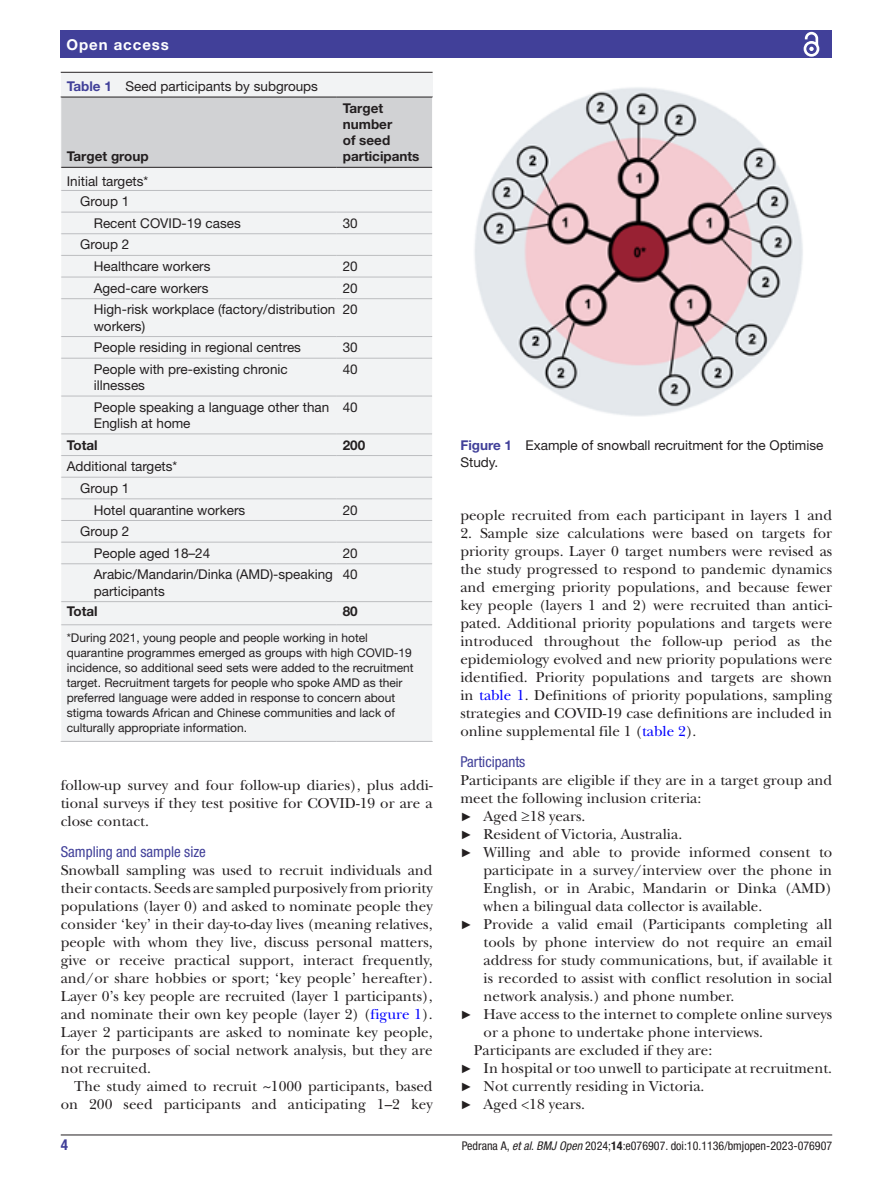
<style>
.page{position:relative;width:893px;height:1191px;background:#fff}
.page>*{position:absolute;margin:0;border:0;box-sizing:border-box;transform-origin:0 0}
.t1{font:15px/18px "New Baskerville";color:#231f20;text-align:justify}
.t2{font:condensed 15px "Helvetica Neue LT Std";color:#414099}
.t3{font:700 15px "Helvetica Neue LT Std";letter-spacing:.065em;color:#fff}
.t4{font:700 condensed 15px "Helvetica Neue LT Std";color:#414099}
.t5{font:13.5px/16.2px "Helvetica Neue LT Std";color:#231f20}
.t6{font:700 13.5px/16.2px "Helvetica Neue LT Std";color:#231f20}
.t7{font:12px/15px "Helvetica Neue LT Std";color:#231f20}
.t8{font:condensed 12px "Helvetica Neue LT Std";color:#231f20}
.s1{font-weight:700;color:#414099}
.s2{color:#00f}
.s3{font-family:"Arial";font-size:12px}
.s4{font-style:italic}
.s5{font-weight:700}
</style>
<div class="page">
<hr style="left:61px;top:1134px;width:771px;height:1px;background:#231f20">
<div style="left:61px;top:31px;width:771px;height:27px;background:#414099"></div>
<svg style="left:803px;top:31px;width:17px;height:26px"></svg>
<img style="left:474px;top:87px;width:329px;height:329px">
<div style="left:61px;top:73px;width:372px;height:668px;background:#f2f3f4"></div>
<hr style="left:61px;top:72px;width:372px;height:1px;background:#231f20">
<hr style="left:61px;top:336px;width:276px;height:1px;background:#bcbdc0">
<hr style="left:337px;top:336px;width:95px;height:1px;background:#bcbdc0">
<hr style="left:61px;top:358px;width:276px;height:1px;background:#bcbdc0">
<hr style="left:337px;top:358px;width:95px;height:1px;background:#bcbdc0">
<hr style="left:61px;top:396px;width:276px;height:1px;background:#bcbdc0">
<hr style="left:337px;top:396px;width:95px;height:1px;background:#bcbdc0">
<hr style="left:61px;top:433px;width:276px;height:1px;background:#bcbdc0">
<hr style="left:337px;top:433px;width:95px;height:1px;background:#bcbdc0">
<hr style="left:337px;top:455px;width:95px;height:1px;background:#bcbdc0">
<hr style="left:61px;top:455px;width:276px;height:1px;background:#bcbdc0">
<hr style="left:61px;top:477px;width:276px;height:1px;background:#bcbdc0">
<hr style="left:337px;top:477px;width:95px;height:1px;background:#bcbdc0">
<hr style="left:61px;top:498px;width:276px;height:1px;background:#bcbdc0">
<hr style="left:337px;top:498px;width:95px;height:1px;background:#bcbdc0">
<hr style="left:61px;top:520px;width:276px;height:1px;background:#bcbdc0">
<hr style="left:337px;top:520px;width:95px;height:1px;background:#bcbdc0">
<hr style="left:61px;top:542px;width:276px;height:1px;background:#bcbdc0">
<hr style="left:337px;top:542px;width:95px;height:1px;background:#bcbdc0">
<hr style="left:61px;top:563px;width:276px;height:1px;background:#bcbdc0">
<hr style="left:337px;top:563px;width:95px;height:1px;background:#bcbdc0">
<hr style="left:61px;top:601px;width:276px;height:1px;background:#bcbdc0">
<hr style="left:337px;top:601px;width:95px;height:1px;background:#bcbdc0">
<hr style="left:337px;top:624px;width:95px;height:1px;background:#bcbdc0">
<hr style="left:61px;top:624px;width:276px;height:1px;background:#bcbdc0">
<hr style="left:61px;top:741px;width:276px;height:1px;background:#bcbdc0">
<hr style="left:337px;top:741px;width:96px;height:1px;background:#bcbdc0">
<svg style="left:60px;top:97px;width:373px;height:202px"></svg>
<hr style="left:432px;top:299px;width:1px;height:37px;background:#fff">
<svg style="left:432px;top:337px;width:1px;height:20px"></svg>
<hr style="left:432px;top:358px;width:1px;height:38px;background:#fff">
<hr style="left:432px;top:396px;width:1px;height:38px;background:#fff">
<svg style="left:432px;top:435px;width:1px;height:128px"></svg>
<hr style="left:432px;top:564px;width:1px;height:37px;background:#fff">
<svg style="left:432px;top:602px;width:1px;height:22px"></svg>
<hr style="left:432px;top:625px;width:1px;height:116px;background:#fff">
<p class="t3" style="left:66px;top:35px;width:104px">Open access</p>
<p class="t5" style="left:67px;top:78px;width:253px"><span class="s1">Table 1</span> Seed participants by subgroups</p>
<p class="t6" style="left:67px;top:148px;width:84px">Target group</p>
<p class="t6" style="left:343px;top:99px;width:78px">Target number<br>of seed participants</p>
<p class="t5" style="left:67px;top:171px;width:83px;line-height:20.1px;text-align:center">Initial targets*<br>Group 1</p>
<p class="t5" style="left:94px;top:215px;width:149px">Recent COVID-19 cases</p>
<p class="t5" style="left:343px;top:215px;width:17px">30</p>
<p class="t5" style="left:94px;top:234px;width:118px;line-height:21.6px;text-indent:-14px">Group 2<br>Healthcare workers</p>
<p class="t5" style="left:343px;top:258px;width:17px">20</p>
<p class="t5" style="left:94px;top:280px;width:116px">Aged-care workers</p>
<p class="t5" style="left:343px;top:280px;width:17px">20</p>
<p class="t5" style="left:94px;top:301px;width:243px">High-risk workplace (factory/distribution workers)</p>
<p class="t5" style="left:343px;top:301px;width:17px">20</p>
<p class="t5" style="left:94px;top:339px;width:209px">People residing in regional centres</p>
<p class="t5" style="left:343px;top:339px;width:17px">30</p>
<p class="t5" style="left:94px;top:361px;width:196px">People with pre-existing chronic illnesses</p>
<p class="t5" style="left:343px;top:361px;width:17px">40</p>
<p class="t5" style="left:94px;top:398px;width:237px">People speaking a language other than<br>English at home</p>
<p class="t5" style="left:343px;top:398px;width:17px">40</p>
<p class="t6" style="left:67px;top:436px;width:32px">Total</p>
<p class="t6" style="left:343px;top:436px;width:24px">200</p>
<p class="t5" style="left:80px;top:455px;width:99px;line-height:21.6px;text-indent:-14px">Additional targets*<br>Group 1</p>
<p class="t5" style="left:94px;top:501px;width:153px">Hotel quarantine workers</p>
<p class="t5" style="left:343px;top:501px;width:17px">20</p>
<p class="t5" style="left:94px;top:520px;width:118px;line-height:21.6px;text-indent:-14px">Group 2<br>People aged 18–24</p>
<p class="t5" style="left:343px;top:545px;width:17px">20</p>
<p class="t5" style="left:94px;top:566px;width:241px">Arabic/Mandarin/Dinka (AMD)-speaking participants</p>
<p class="t5" style="left:343px;top:566px;width:17px">40</p>
<p class="t6" style="left:67px;top:602px;width:32px">Total</p>
<p class="t6" style="left:343px;top:602px;width:17px">80</p>
<p class="t7" style="left:67px;top:630px;width:348px">*During 2021, young people and people working in hotel quarantine programmes emerged as groups with high COVID-19 incidence, so additional seed sets were added to the recruitment target. Recruitment targets for people who spoke AMD as their preferred language were added in response to concern about stigma towards African and Chinese communities and lack of culturally appropriate information.</p>
<p class="t1" style="left:61px;top:776px;width:373px">follow-up survey and four follow-up diaries), plus addi&shy;tional surveys if they test positive for COVID-19 or are a close contact.</p>
<p class="t2" style="left:61px;top:843px;width:147px">Sampling and sample size</p>
<p class="t1" style="left:61px;top:861px;width:373px">Snowball sampling was used to recruit individuals and their contacts. Seeds are sampled purposively from priority populations (layer 0) and asked to nominate people they consider ‘key’ in their day-to-day lives (meaning relatives, people with whom they live, discuss personal matters, give or receive practical support, interact frequently, and/or share hobbies or sport; ‘key people’ hereafter).<br>Layer 0’s key people are recruited (layer 1 participants), and nominate their own key people (layer 2) (<span class="s2">figure 1</span>).<br>Layer 2 participants are asked to nominate key people, for the purposes of social network analysis, but they are not recruited.</p>
<p class="t1" style="left:61px;top:1077px;width:373px;text-align:right">The study aimed to recruit ~1000 participants, based on 200 seed participants and anticipating 1–2 key</p>
<p class="t5" style="left:460px;top:437px;width:365px"><span class="s1">Figure 1</span> Example of snowball recruitment for the Optimise<br>Study.</p>
<p class="t1" style="left:460px;top:506px;width:373px">people recruited from each participant in layers 1 and</p>
<p class="t1" style="left:460px;top:524px;width:373px">2. Sample size calculations were based on targets for priority groups. Layer 0 target numbers were revised as the study progressed to respond to pandemic dynamics and emerging priority populations, and because fewer key people (layers 1 and 2) were recruited than antici&shy;pated. Additional priority populations and targets were introduced throughout the follow-up period as the epidemiology evolved and new priority populations were identified. Priority populations and targets are shown in <span class="s2">table 1</span>. Definitions of priority populations, sampling strategies and COVID-19 case definitions are included in online supplemental file 1 (<span class="s2">table 2</span>).</p>
<p class="t2" style="left:460px;top:753px;width:66px">Participants</p>
<p class="t1" style="left:460px;top:771px;width:373px">Participants are eligible if they are in a target group and</p>
<p class="t1" style="left:460px;top:789px;width:242px">meet the following inclusion criteria:</p>
<p class="t1" style="left:460px;top:807px;width:127px"><span class="s3">►</span> Aged ≥18 years.</p>
<p class="t1" style="left:460px;top:825px;width:223px"><span class="s3">►</span> Resident of Victoria, Australia.</p>
<p class="t1" style="left:460px;top:843px;width:373px"><span class="s3">►</span> Willing and able to provide informed consent to</p>
<p class="t1" style="left:484px;top:861px;width:350px">participate in a survey/interview over the phone in</p>
<p class="t1" style="left:484px;top:879px;width:350px">English, or in Arabic, Mandarin or Dinka (AMD)</p>
<p class="t1" style="left:484px;top:897px;width:280px">when a bilingual data collector is available.</p>
<p class="t1" style="left:460px;top:915px;width:373px"><span class="s3">►</span> Provide a valid email (Participants completing all</p>
<p class="t1" style="left:484px;top:933px;width:350px">tools by phone interview do not require an email</p>
<p class="t1" style="left:484px;top:951px;width:350px">address for study communications, but, if available it</p>
<p class="t1" style="left:484px;top:969px;width:350px">is recorded to assist with conflict resolution in social</p>
<p class="t1" style="left:484px;top:987px;width:252px">network analysis.) and phone number.</p>
<p class="t1" style="left:460px;top:1005px;width:373px"><span class="s3">►</span> Have access to the internet to complete online surveys</p>
<p class="t1" style="left:484px;top:1023px;width:281px">or a phone to undertake phone interviews.</p>
<p class="t1" style="left:474px;top:1041px;width:240px">Participants are excluded if they are:</p>
<p class="t1" style="left:460px;top:1059px;width:373px"><span class="s3">►</span> In hospital or too unwell to participate at recruitment.</p>
<p class="t1" style="left:460px;top:1077px;width:246px"><span class="s3">►</span> Not currently residing in Victoria.</p>
<p class="t1" style="left:460px;top:1095px;width:126px"><span class="s3">►</span> Aged &lt;18 years.</p>
<p class="t4" style="left:61px;top:1135px;width:9px">4</p>
<p class="t8" style="left:462px;top:1138px;width:372px">Pedrana A, <span class="s4">et al</span>. <span class="s4">BMJ Open</span> 2024;<span class="s5">14</span>:e076907. doi:10.1136/bmjopen-2023-076907</p>
</div>
